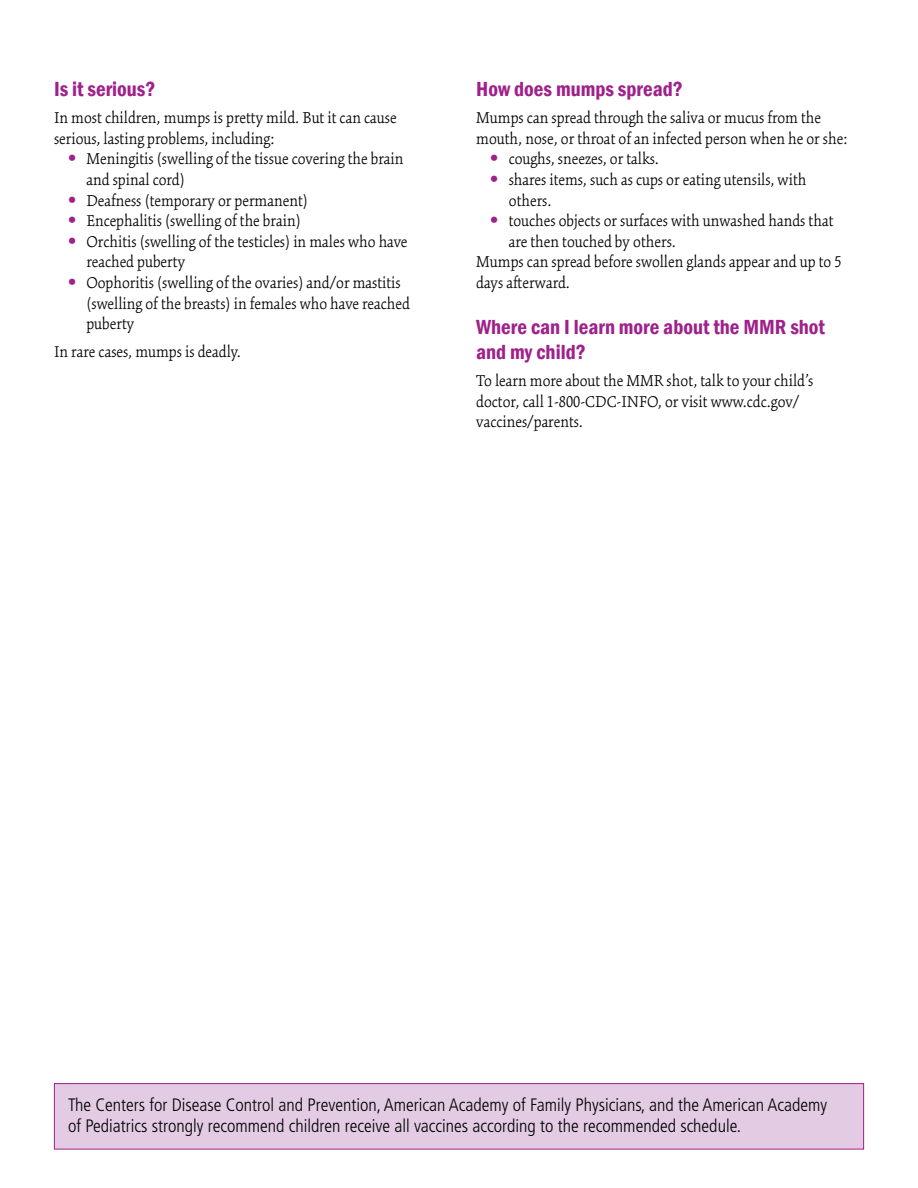
<style>
.page{position:relative;width:918px;height:1188px;background:#fff}
.page>*{position:absolute;margin:0;border:0;box-sizing:border-box;transform-origin:0 0}
.t1{font:600 condensed 21px/25.2px "Franklin Gothic";color:#9f218b}
.t2{font:300 condensed 18px/21px "Frutiger LT Std";color:#000}
.t3{font:300 17.25px/20.7px "Kinesis Std";color:#000}
.s1{font-family:"Myriad Pro";font-weight:700;font-size:24px;color:#9f218b}
</style>
<div class="page">
<div style="left:54px;top:1084px;width:810px;height:65px;background:#e3cce3"></div>
<div style="left:54px;top:1083px;width:810px;height:66px;border:1px solid #9f218b"></div>
<p class="t1" style="left:54px;top:76px;width:103px">Is it serious?</p>
<p class="t3" style="left:54px;top:107px;width:344px">In most children, mumps is pretty mild. But it can cause serious, lasting problems, including:</p>
<p class="t3" style="left:86px;top:149px;width:319px;text-indent:-18px"><span class="s1">•</span> Meningitis (swelling of the tissue covering the brain and spinal cord)</p>
<p class="t3" style="left:68px;top:190px;width:241px"><span class="s1">•</span> Deafness (temporary or permanent)</p>
<p class="t3" style="left:68px;top:210px;width:234px"><span class="s1">•</span> Encephalitis (swelling of the brain)</p>
<p class="t3" style="left:86px;top:231px;width:323px;text-indent:-18px"><span class="s1">•</span> Orchitis (swelling of the testicles) in males who have reached puberty</p>
<p class="t3" style="left:86px;top:272px;width:325px;text-indent:-18px"><span class="s1">•</span> Oophoritis (swelling of the ovaries) and/or mastitis (swelling of the breasts) in females who have reached puberty</p>
<p class="t3" style="left:54px;top:341px;width:188px">In rare cases, mumps is deadly.</p>
<p class="t1" style="left:476px;top:76px;width:208px">How does mumps spread?</p>
<p class="t3" style="left:476px;top:107px;width:373px">Mumps can spread through the saliva or mucus from the mouth, nose, or throat of an infected person when he or she:</p>
<p class="t3" style="left:490px;top:149px;width:170px"><span class="s1">•</span> coughs, sneezes, or talks.</p>
<p class="t3" style="left:509px;top:169px;width:299px;text-indent:-18px"><span class="s1">•</span> shares items, such as cups or eating utensils, with others.</p>
<p class="t3" style="left:490px;top:210px;width:345px"><span class="s1">•</span> touches objects or surfaces with unwashed hands that</p>
<p class="t3" style="left:509px;top:231px;width:169px">are then touched by others.</p>
<p class="t3" style="left:476px;top:252px;width:367px">Mumps can spread before swollen glands appear and up to 5</p>
<p class="t3" style="left:476px;top:272px;width:95px">days afterward.</p>
<p class="t1" style="left:476px;top:314px;width:350px">Where can I learn more about the MMR shot and my child?</p>
<p class="t3" style="left:476px;top:370px;width:339px">To learn more about the MMR shot, talk to your child’s doctor, call 1-800-CDC-INFO, or visit www.cdc.gov/ vaccines/parents.</p>
<p class="t2" style="left:68px;top:1095px;width:761px">The Centers for Disease Control and Prevention, American Academy of Family Physicians, and the American Academy of Pediatrics strongly recommend children receive all vaccines according to the recommended schedule.</p>
</div>
